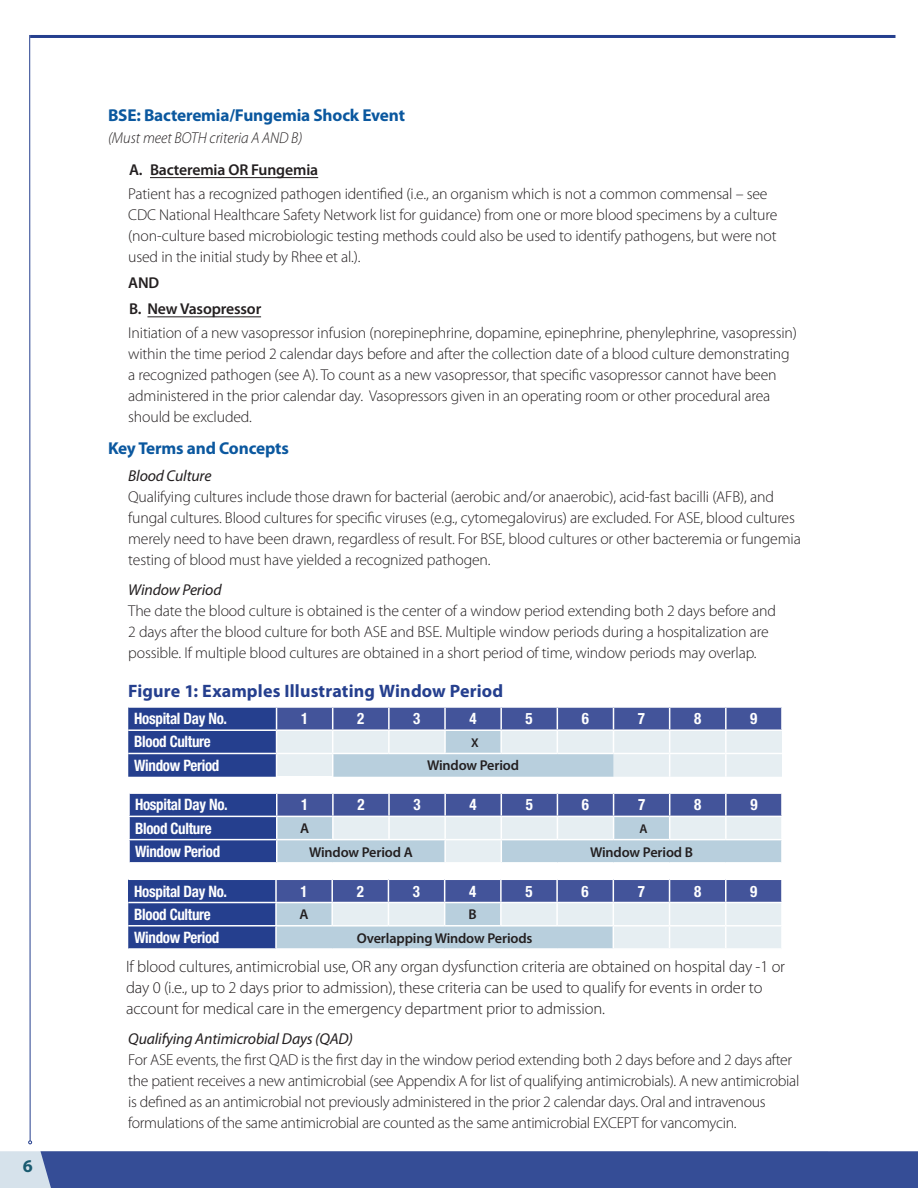
<style>
.page{position:relative;width:918px;height:1188px;background:#fff}
.page>*{position:absolute;margin:0;border:0;box-sizing:border-box;transform-origin:0 0}
.t1{font:700 18px "Myriad Pro";letter-spacing:.01em;color:#253f8e}
.t2{font:700 18px "Myriad Pro";color:#1a5b70}
.H2_11_5_Lt_Blue{font:700 17.25px "Myriad Pro";letter-spacing:-.01em;color:#0b589f}
.P1_1st_tier_indent_1{font:300 16.5px/21px "Myriad Pro";letter-spacing:-.01em;color:#231f20}
.P1_1st_tier_lft_inde{font:300 15.75px/21px "Myriad Pro";letter-spacing:-.01em;color:#231f20}
.TH_H2_10_5_Bold_Cond{font:700 condensed 15.75px "Helvetica Neue LT Std";letter-spacing:-.02em;color:#fff;scale:.95 1}
.P1_1st_tier_lft_inde-2{font:italic 15.75px "Myriad Pro";letter-spacing:-.01em;color:#231f20}
.TH_Title_10_5__Conde{font:700 condensed 15.75px "Helvetica Neue LT Std";letter-spacing:-.02em;color:#fff;scale:.95 1}
.H3_Underline_Headers{font:600 15.75px "Myriad Pro";letter-spacing:-.01em;color:#231f20}
.P1_10_5_Lft{font:italic 300 15.75px "Myriad Pro";color:#231f20;scale:.95 1}
.TH_H2_10_5_Cntr{font:700 condensed 15.75px "Helvetica Neue LT Std";color:#fff;scale:.95 1}
.P1_1st_tier_lft_10_5{font:600 15.75px "Myriad Pro";color:#231f20}
.TD_P1_Center{font:600 14.25px "Myriad Pro";letter-spacing:-.01em;color:#231f20}
.TD_P1_8_5_Lft_Reg_Ct{font:600 12.75px "Myriad Pro";color:#231f20}
</style>
<div class="page">
<div style="left:0;top:1151px;width:828px;height:37px;background:#d6e2eb"></div>
<div style="left:40px;top:1151px;width:878px;height:37px;background:#354d96"></div>
<hr style="left:30px;top:35px;width:866px;height:3px;background:#253f8e">
<hr style="left:29px;top:35px;width:2px;height:1106px;background:#253f8e">
<hr style="left:150px;top:177px;width:168px;height:1px;background:#231f20">
<hr style="left:147px;top:316px;width:114px;height:1px;background:#231f20">
<svg style="left:128px;top:707px;width:654px;height:70px;background:#91a0c5"></svg>
<svg style="left:129px;top:793px;width:653px;height:70px;background:#8c9dc3"></svg>
<hr style="left:445px;top:839px;width:56px;height:1px;background:#fff">
<hr style="left:501px;top:839px;width:56px;height:1px;background:#fff">
<hr style="left:557px;top:839px;width:57px;height:1px;background:#fff">
<hr style="left:614px;top:839px;width:56px;height:1px;background:#fff">
<hr style="left:670px;top:839px;width:56px;height:1px;background:#fff">
<hr style="left:726px;top:839px;width:57px;height:1px;background:#fff">
<svg style="left:128px;top:879px;width:654px;height:70px;background:#8fa0c5"></svg>
<hr style="left:500px;top:903px;width:2px;height:22px;background:#fff">
<p class="t2" style="left:23px;top:1156px;width:11px">6</p>
<h2 class="H2_11_5_Lt_Blue" style="left:108px;top:105px;width:299px">BSE: Bacteremia/Fungemia Shock Event</h2>
<p class="P1_10_5_Lft" style="left:108px;top:130px;width:206px">(Must meet BOTH criteria A AND B)</p>
<p class="H3_Underline_Headers" style="left:129px;top:161px;width:191px">A. Bacteremia OR Fungemia</p>
<p class="P1_1st_tier_lft_inde" style="left:128px;top:184px;width:651px">Patient has a recognized pathogen identified (i.e., an organism which is not a common commensal – see CDC National Healthcare Safety Network list for guidance) from one or more blood specimens by a culture (non-culture based microbiologic testing methods could also be used to identify pathogens, but were not used in the initial study by Rhee et al.).</p>
<p class="P1_1st_tier_lft_10_5" style="left:128px;top:274px;width:33px">AND</p>
<p class="H3_Underline_Headers" style="left:129px;top:300px;width:134px">B. New Vasopressor</p>
<p class="P1_1st_tier_lft_inde" style="left:128px;top:323px;width:670px">Initiation of a new vasopressor infusion (norepinephrine, dopamine, epinephrine, phenylephrine, vasopressin) within the time period 2 calendar days before and after the collection date of a blood culture demonstrating a recognized pathogen (see A). To count as a new vasopressor, that specific vasopressor cannot have been administered in the prior calendar day. Vasopressors given in an operating room or other procedural area should be excluded.</p>
<h2 class="H2_11_5_Lt_Blue" style="left:108px;top:439px;width:182px">Key Terms and Concepts</h2>
<p class="P1_1st_tier_lft_inde-2" style="left:128px;top:467px;width:85px">Blood Culture</p>
<p class="P1_1st_tier_lft_inde" style="left:128px;top:486px;width:674px">Qualifying cultures include those drawn for bacterial (aerobic and/or anaerobic), acid-fast bacilli (AFB), and fungal cultures. Blood cultures for specific viruses (e.g., cytomegalovirus) are excluded. For ASE, blood cultures merely need to have been drawn, regardless of result. For BSE, blood cultures or other bacteremia or fungemia testing of blood must have yielded a recognized pathogen.</p>
<p class="P1_1st_tier_lft_inde-2" style="left:128px;top:581px;width:95px">Window Period</p>
<p class="P1_1st_tier_lft_inde" style="left:128px;top:601px;width:649px">The date the blood culture is obtained is the center of a window period extending both 2 days before and<br>2 days after the blood culture for both ASE and BSE. Multiple window periods during a hospitalization are possible. If multiple blood cultures are obtained in a short period of time, window periods may overlap.</p>
<h2 class="t1" style="left:128px;top:681px;width:376px">Figure 1: Examples Illustrating Window Period</h2>
<h2 class="TH_Title_10_5__Conde" style="left:134px;top:709px;width:99px">Hospital Day No.</h2>
<h2 class="TH_H2_10_5_Cntr" style="left:301px;top:709px;width:9px">1</h2>
<h2 class="TH_H2_10_5_Cntr" style="left:357px;top:709px;width:9px">2</h2>
<h2 class="TH_H2_10_5_Cntr" style="left:413px;top:709px;width:9px">3</h2>
<h2 class="TH_H2_10_5_Cntr" style="left:469px;top:709px;width:9px">4</h2>
<h2 class="TH_H2_10_5_Cntr" style="left:526px;top:709px;width:9px">5</h2>
<h2 class="TH_H2_10_5_Cntr" style="left:582px;top:709px;width:9px">6</h2>
<h2 class="TH_H2_10_5_Cntr" style="left:638px;top:709px;width:9px">7</h2>
<h2 class="TH_H2_10_5_Cntr" style="left:694px;top:709px;width:9px">8</h2>
<h2 class="TH_H2_10_5_Cntr" style="left:750px;top:709px;width:9px">9</h2>
<h2 class="TH_H2_10_5_Bold_Cond" style="left:134px;top:732px;width:82px">Blood Culture</h2>
<p class="TD_P1_8_5_Lft_Reg_Ct" style="left:471px;top:735px;width:9px">X</p>
<h2 class="TH_H2_10_5_Bold_Cond" style="left:134px;top:756px;width:91px">Window Period</h2>
<p class="TD_P1_Center" style="left:427px;top:758px;width:93px">Window Period</p>
<h2 class="TH_Title_10_5__Conde" style="left:135px;top:795px;width:99px">Hospital Day No.</h2>
<h2 class="TH_H2_10_5_Cntr" style="left:301px;top:795px;width:9px">1</h2>
<h2 class="TH_H2_10_5_Cntr" style="left:357px;top:795px;width:9px">2</h2>
<h2 class="TH_H2_10_5_Cntr" style="left:414px;top:795px;width:9px">3</h2>
<h2 class="TH_H2_10_5_Cntr" style="left:470px;top:795px;width:9px">4</h2>
<h2 class="TH_H2_10_5_Cntr" style="left:526px;top:795px;width:9px">5</h2>
<h2 class="TH_H2_10_5_Cntr" style="left:582px;top:795px;width:9px">6</h2>
<h2 class="TH_H2_10_5_Cntr" style="left:638px;top:795px;width:9px">7</h2>
<h2 class="TH_H2_10_5_Cntr" style="left:694px;top:795px;width:9px">8</h2>
<h2 class="TH_H2_10_5_Cntr" style="left:750px;top:795px;width:9px">9</h2>
<h2 class="TH_H2_10_5_Bold_Cond" style="left:135px;top:818px;width:82px">Blood Culture</h2>
<p class="TD_P1_Center" style="left:300px;top:821px;width:11px">A</p>
<p class="TD_P1_8_5_Lft_Reg_Ct" style="left:639px;top:821px;width:10px">A</p>
<h2 class="TH_H2_10_5_Bold_Cond" style="left:135px;top:842px;width:91px">Window Period</h2>
<p class="TD_P1_Center" style="left:309px;top:844px;width:105px">Window Period A</p>
<p class="TD_P1_Center" style="left:590px;top:844px;width:104px">Window Period B</p>
<h2 class="TH_Title_10_5__Conde" style="left:134px;top:881px;width:99px">Hospital Day No.</h2>
<h2 class="TH_H2_10_5_Cntr" style="left:301px;top:881px;width:9px">1</h2>
<h2 class="TH_H2_10_5_Cntr" style="left:357px;top:881px;width:9px">2</h2>
<h2 class="TH_H2_10_5_Cntr" style="left:413px;top:881px;width:9px">3</h2>
<h2 class="TH_H2_10_5_Cntr" style="left:469px;top:881px;width:9px">4</h2>
<h2 class="TH_H2_10_5_Cntr" style="left:525px;top:881px;width:9px">5</h2>
<h2 class="TH_H2_10_5_Cntr" style="left:582px;top:881px;width:9px">6</h2>
<h2 class="TH_H2_10_5_Cntr" style="left:638px;top:881px;width:9px">7</h2>
<h2 class="TH_H2_10_5_Cntr" style="left:694px;top:881px;width:9px">8</h2>
<h2 class="TH_H2_10_5_Cntr" style="left:750px;top:881px;width:9px">9</h2>
<h2 class="TH_H2_10_5_Bold_Cond" style="left:134px;top:905px;width:82px">Blood Culture</h2>
<p class="TD_P1_Center" style="left:300px;top:907px;width:11px">A</p>
<p class="TD_P1_Center" style="left:469px;top:907px;width:10px">B</p>
<h2 class="TH_H2_10_5_Bold_Cond" style="left:134px;top:928px;width:91px">Window Period</h2>
<p class="TD_P1_Center" style="left:357px;top:930px;width:177px">Overlapping Window Periods</p>
<p class="P1_1st_tier_indent_1" style="left:126px;top:956px;width:661px">If blood cultures, antimicrobial use, OR any organ dysfunction criteria are obtained on hospital day -1 or day 0 (i.e., up to 2 days prior to admission), these criteria can be used to qualify for events in order to account for medical care in the emergency department prior to admission.</p>
<p class="P1_1st_tier_lft_inde-2" style="left:128px;top:1030px;width:226px">Qualifying Antimicrobial Days (QAD)</p>
<p class="P1_1st_tier_lft_inde" style="left:128px;top:1049px;width:673px">For ASE events, the first QAD is the first day in the window period extending both 2 days before and 2 days after the patient receives a new antimicrobial (see Appendix A for list of qualifying antimicrobials). A new antimicrobial is defined as an antimicrobial not previously administered in the prior 2 calendar days. Oral and intravenous formulations of the same antimicrobial are counted as the same antimicrobial EXCEPT for vancomycin.</p>
</div>
